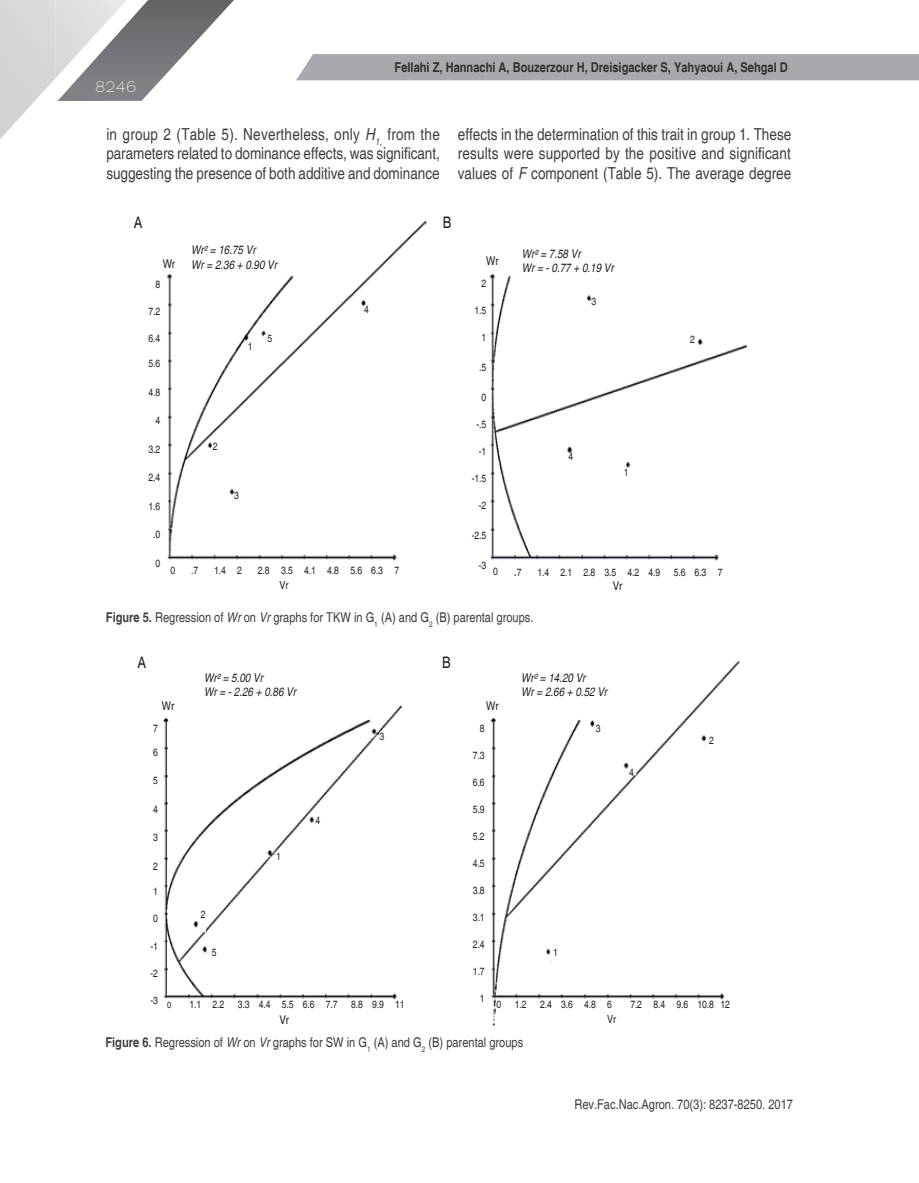
<style>
.page{position:relative;width:919px;height:1183px;background:#fff}
.page>*{position:absolute;margin:0;border:0;box-sizing:border-box;transform-origin:0 0}
.t1{font:condensed 16.5px/19.8px "Helvetica";color:#3e3e3f;text-align:justify}
.t2{font:condensed 15.9px "Helvetica";color:#231f20}
.t3{font:100 15px "Zona Pro";color:#fff}
.t4{font:condensed 13.5px "Helvetica";color:#3e3e3f}
.t5{font:700 condensed 13.5px "Helvetica";color:#2f3030}
.t6{font:italic condensed 12px/14.4px "Helvetica";color:#231f20}
.t7{font:condensed 12px "Helvetica";letter-spacing:-.01em;color:#231f20}
.t8{font:condensed 11.1px "Helvetica";color:#231f20}
.t9{font:condensed 10.5px "Helvetica";color:#231f20}
.t10{font:condensed 9px "Helvetica";color:#231f20}
.s1{font-style:italic}
.s2{font-size:13.5px}
.s3{font-weight:700}
</style>
<div class="page">
<svg style="left:0;top:0;width:234px;height:139px"></svg>
<div style="left:296px;top:54px;width:622px;height:26px;background:#a8a9ad"></div>
<img style="left:167px;top:221px;width:580px;height:340px">
<img style="left:163px;top:661px;width:577px;height:363px">
<p class="t3" style="left:96px;top:77px;width:42px">8246</p>
<p class="t5" style="left:394px;top:59px;width:395px">Fellahi Z, Hannachi A, Bouzerzour H, Dreisigacker S, Yahyaoui A, Sehgal D</p>
<p class="t1" style="left:106px;top:124px;width:335px">in group 2 (Table 5). Nevertheless, only <span class="s1">H</span><sub>1</sub><sub>,</sub> from the parameters related to dominance effects, was significant, suggesting the presence of both additive and dominance</p>
<p class="t1" style="left:458px;top:124px;width:335px">effects in the determination of this trait in group 1. These results were supported by the positive and significant values of <span class="s1">F</span> component (Table 5). The average degree</p>
<p class="t2" style="left:134px;top:213px;width:10px">A</p>
<p class="t2" style="left:442px;top:213px;width:10px">B</p>
<p class="t6" style="left:191px;top:243px;width:66px">Wr² = 16.75 Vr</p>
<p class="t7" style="left:163px;top:256px;width:14px">Wr</p>
<p class="t6" style="left:191px;top:257px;width:87px">Wr = 2.36 + 0.90 Vr</p>
<p class="t7" style="left:486px;top:254px;width:14px">Wr</p>
<p class="t6" style="left:521px;top:246px;width:93px">Wr² = 7.58 Vr<br>Wr = - 0.77 + 0.19 Vr</p>
<p class="t9" style="left:155px;top:278px;width:6px">8</p>
<p class="t9" style="left:148px;top:305px;width:13px">7.2</p>
<p class="t9" style="left:148px;top:332px;width:13px">6.4</p>
<p class="t9" style="left:148px;top:357px;width:13px">5.6</p>
<p class="t9" style="left:148px;top:386px;width:13px">4.8</p>
<p class="t9" style="left:155px;top:414px;width:6px">4</p>
<p class="t9" style="left:148px;top:443px;width:13px">3.2</p>
<p class="t9" style="left:148px;top:471px;width:13px">2,4</p>
<p class="t9" style="left:148px;top:500px;width:13px">1.6</p>
<p class="t9" style="left:153px;top:528px;width:9px">.0</p>
<p class="t9" style="left:155px;top:557px;width:6px">0</p>
<p class="t9" style="left:481px;top:277px;width:6px">2</p>
<p class="t9" style="left:474px;top:304px;width:13px">1.5</p>
<p class="t9" style="left:481px;top:331px;width:6px">1</p>
<p class="t9" style="left:479px;top:361px;width:9px">.5</p>
<p class="t9" style="left:481px;top:391px;width:6px">0</p>
<p class="t9" style="left:476px;top:418px;width:11px">-.5</p>
<p class="t9" style="left:478px;top:445px;width:9px">-1</p>
<p class="t9" style="left:471px;top:472px;width:16px">-1.5</p>
<p class="t9" style="left:478px;top:499px;width:9px">-2</p>
<p class="t9" style="left:471px;top:529px;width:16px">-2.5</p>
<p class="t9" style="left:478px;top:559px;width:9px">-3</p>
<p class="t9" style="left:591px;top:295px;width:6px">3</p>
<p class="t9" style="left:364px;top:303px;width:6px">4</p>
<p class="t9" style="left:267px;top:332px;width:6px">5</p>
<p class="t9" style="left:690px;top:333px;width:6px">2</p>
<p class="t9" style="left:248px;top:340px;width:6px">1</p>
<p class="t9" style="left:213px;top:440px;width:6px">2</p>
<p class="t9" style="left:568px;top:450px;width:6px">4</p>
<p class="t9" style="left:624px;top:466px;width:6px">1</p>
<p class="t9" style="left:234px;top:489px;width:6px">3</p>
<p class="t9" style="left:170px;top:563px;width:6px">0</p>
<p class="t9" style="left:191px;top:563px;width:9px">.7</p>
<p class="t9" style="left:214px;top:563px;width:29px">1.4 2</p>
<p class="t9" style="left:258px;top:563px;width:143px">2.8 3.5 4.1 4.8 5.6 6.3 7</p>
<p class="t9" style="left:493px;top:565px;width:30px">0 <span class="s2">.</span>7</p>
<p class="t9" style="left:537px;top:565px;width:124px">1.4 2.1 2.8 3.5 4.2 4.9</p>
<p class="t9" style="left:673px;top:565px;width:50px">5.6 6.3 7</p>
<p class="t8" style="left:279px;top:578px;width:10px">Vr</p>
<p class="t7" style="left:612px;top:579px;width:11px">Vr</p>
<p class="t4" style="left:106px;top:609px;width:429px"><span class="s3">Figure 5.</span> Regression of <span class="s1">Wr</span> on <span class="s1">Vr</span> graphs for TKW in G<sub>1</sub> (A) and G<sub>2</sub> (B) parental groups.</p>
<p class="t2" style="left:137px;top:652px;width:10px">A</p>
<p class="t2" style="left:442px;top:653px;width:10px">B</p>
<p class="t6" style="left:204px;top:670px;width:93px">Wr² = 5.00 Vr<br>Wr = - 2.26 + 0.86 Vr</p>
<p class="t6" style="left:521px;top:670px;width:87px">Wr² = 14.20 Vr<br>Wr = 2.66 + 0.52 Vr</p>
<p class="t7" style="left:162px;top:698px;width:14px">Wr</p>
<p class="t7" style="left:486px;top:698px;width:14px">Wr</p>
<p class="t9" style="left:153px;top:721px;width:6px">7</p>
<p class="t9" style="left:153px;top:745px;width:6px">6</p>
<p class="t9" style="left:153px;top:774px;width:6px">5</p>
<p class="t9" style="left:153px;top:802px;width:6px">4</p>
<p class="t9" style="left:153px;top:831px;width:6px">3</p>
<p class="t9" style="left:153px;top:859px;width:6px">2</p>
<p class="t9" style="left:153px;top:885px;width:6px">1</p>
<p class="t9" style="left:153px;top:912px;width:6px">0</p>
<p class="t9" style="left:150px;top:939px;width:9px">-1</p>
<p class="t9" style="left:150px;top:966px;width:9px">-2</p>
<p class="t9" style="left:150px;top:993px;width:9px">-3</p>
<p class="t9" style="left:480px;top:721px;width:6px">8</p>
<p class="t9" style="left:473px;top:748px;width:13px">7.3</p>
<p class="t9" style="left:473px;top:775px;width:13px">6.6</p>
<p class="t9" style="left:473px;top:802px;width:13px">5.9</p>
<p class="t9" style="left:473px;top:829px;width:13px">5.2</p>
<p class="t9" style="left:473px;top:856px;width:13px">4.5</p>
<p class="t9" style="left:473px;top:883px;width:13px">3.8</p>
<p class="t9" style="left:473px;top:910px;width:13px">3.1</p>
<p class="t9" style="left:473px;top:937px;width:13px">2.4</p>
<p class="t9" style="left:473px;top:964px;width:13px">1.7</p>
<p class="t9" style="left:480px;top:991px;width:6px">1</p>
<p class="t9" style="left:596px;top:721px;width:6px">3</p>
<p class="t9" style="left:379px;top:730px;width:6px">3</p>
<p class="t9" style="left:709px;top:734px;width:6px">2</p>
<p class="t9" style="left:629px;top:766px;width:6px">4</p>
<p class="t9" style="left:315px;top:814px;width:6px">4</p>
<p class="t9" style="left:276px;top:850px;width:6px">1</p>
<p class="t9" style="left:201px;top:907px;width:6px">2</p>
<p class="t9" style="left:553px;top:946px;width:6px">1</p>
<p class="t9" style="left:212px;top:946px;width:6px">5</p>
<p class="t10" style="left:167px;top:999px;width:6px">0</p>
<p class="t9" style="left:189px;top:997px;width:36px">1.1 2.2</p>
<p class="t9" style="left:238px;top:997px;width:101px">3.3 4.4 5.5 6.6 7.7</p>
<p class="t9" style="left:351px;top:997px;width:55px">8.8 9.9 11</p>
<p class="t9" style="left:496px;top:997px;width:6px">0</p>
<p class="t9" style="left:515px;top:997px;width:13px">1.2</p>
<p class="t9" style="left:540px;top:997px;width:73px">2.4 3.6 4.8 6</p>
<p class="t9" style="left:630px;top:997px;width:101px">7.2 8.4 9.6 10.8 12</p>
<p class="t7" style="left:279px;top:1011px;width:11px">Vr</p>
<p class="t8" style="left:607px;top:1012px;width:10px">Vr</p>
<p class="t4" style="left:105px;top:1034px;width:419px"><span class="s3">Figure 6.</span> Regression of <span class="s1">Wr</span> on <span class="s1">Vr</span> graphs for SW in G<sub>1</sub> (A) and G<sub>2</sub> (B) parental groups</p>
<p class="t4" style="left:574px;top:1095px;width:220px">Rev.Fac.Nac.Agron. 70(3): 8237-8250. 2017</p>
</div>
